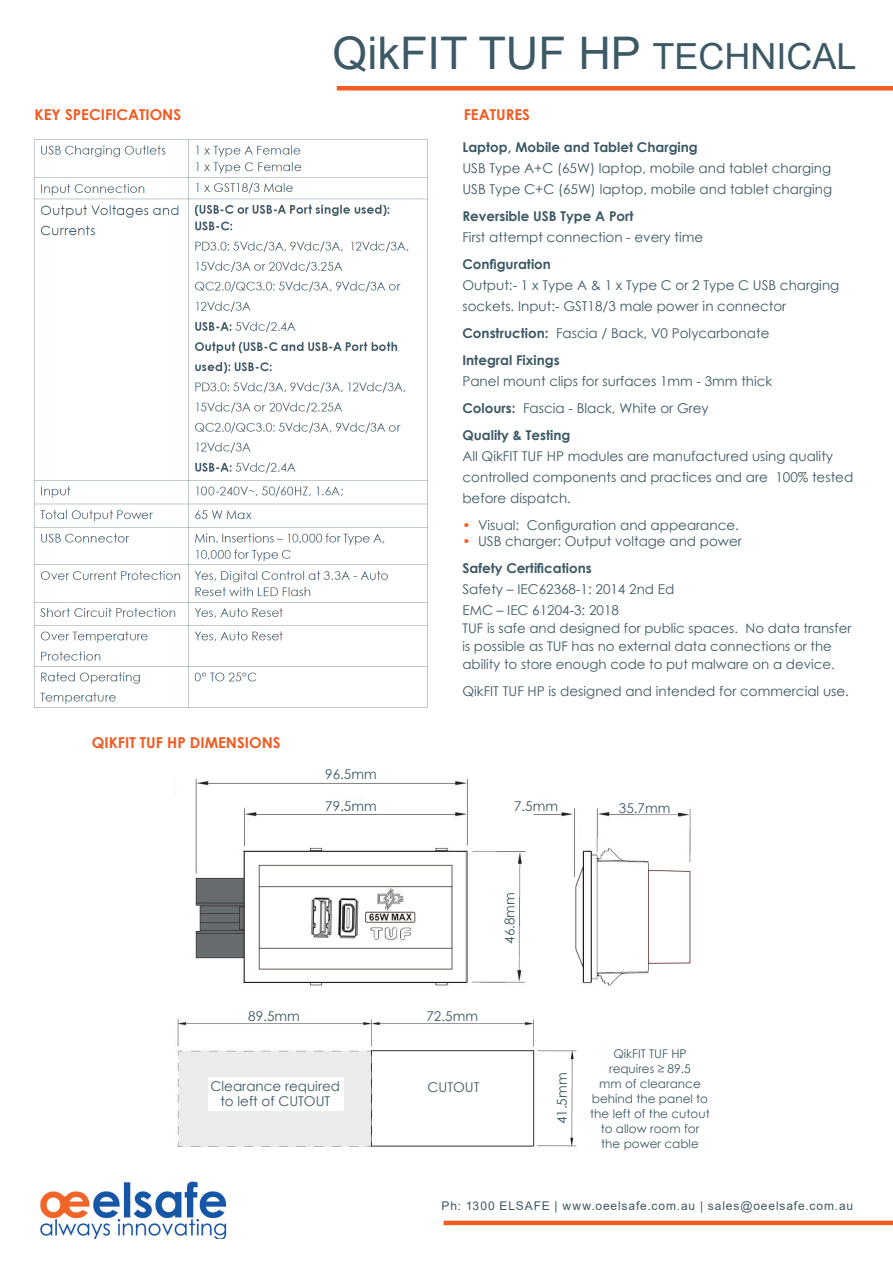
<style>
.page{position:relative;width:893px;height:1263px;background:#fff}
.page>*{position:absolute;margin:0;border:0;box-sizing:border-box;transform-origin:0 0}
.t1{font:45px "Arial";color:#3d5965}
.DATASHEET_COPY_ORANGE_SUBHEADER{font:700 15px "Century Gothic";color:#f25b21}
.t2{font:13.5px/21px "Century Gothic";color:#3d5965}
.t3{font:13.35px/18px "Century Gothic Pro";color:#3d5965}
.t4{font:12px/15px "Century Gothic";color:#3d5965;text-align:center}
.DATA_SHEET_CTA{font:12px "Arial";letter-spacing:.075em;color:#3f5864}
.s1{font-size:36px}
.s2{font-weight:700}
.s3{font-weight:700;color:#f25b21}
.s4{color:#f25b21}
</style>
<div class="page">
<img style="left:40px;top:1181px;width:187px;height:58px">
<hr style="left:444px;top:1221px;width:449px;height:4px;background:#f25b21">
<div style="left:337px;top:86px;width:556px;height:5px;background:#f25b21"></div>
<img style="left:171px;top:779px;width:520px;height:207px">
<img style="left:177px;top:1019px;width:400px;height:128px">
<div style="left:320px;top:769px;width:62px;height:12px;background:#fff"></div>
<div style="left:320px;top:801px;width:62px;height:11px;background:#fff"></div>
<div style="left:243px;top:1011px;width:62px;height:11px;background:#fff"></div>
<div style="left:421px;top:1011px;width:62px;height:11px;background:#fff"></div>
<div style="left:557px;top:1062px;width:13px;height:73px;background:#fff"></div>
<div style="left:504px;top:881px;width:14px;height:74px;background:#fff"></div>
<div style="left:511px;top:800px;width:50px;height:12px;background:#fff"></div>
<div style="left:619px;top:803px;width:52px;height:10px;background:#fff"></div>
<div style="left:423px;top:1082px;width:61px;height:11px;background:#fff"></div>
<div style="left:208px;top:1077px;width:135px;height:34px;background:#fff"></div>
<img style="left:34px;top:139px;width:394px;height:569px">
<p class="DATASHEET_COPY_ORANGE_SUBHEADER" style="left:35px;top:103px;width:148px">KEY SPECIFICATIONS</p>
<p class="DATASHEET_COPY_ORANGE_SUBHEADER" style="left:92px;top:731px;width:190px">QIKFIT TUF HP DIMENSIONS</p>
<p class="t1" style="left:332px;top:22px;width:526px">QikFIT TUF HP <span class="s1">TECHNICAL</span></p>
<p class="DATASHEET_COPY_ORANGE_SUBHEADER" style="left:464px;top:104px;width:68px">FEATURES</p>
<p class="t2" style="left:462px;top:136px;width:371px"><span class="s2">Laptop, Mobile and Tablet Charging<br></span>USB Type A+C (65W) laptop, mobile and tablet charging<br>USB Type C+C (65W) laptop, mobile and tablet charging</p>
<p class="t2" style="left:462px;top:205px;width:242px"><span class="s2">Reversible USB Type A Port<br></span>First attempt connection - every time</p>
<p class="t2" style="left:462px;top:253px;width:378px"><span class="s2">Configuration<br></span>Output:- 1 x Type A &amp; 1 x Type C or 2 Type C USB charging sockets. Input:- GST18/3 male power in connector</p>
<p class="t2" style="left:462px;top:322px;width:308px"><span class="s2">Construction:</span> Fascia / Back, V0 Polycarbonate</p>
<p class="t2" style="left:462px;top:349px;width:311px"><span class="s2">Integral Fixings<br></span>Panel mount clips for surfaces 1mm - 3mm thick</p>
<p class="t2" style="left:462px;top:397px;width:248px"><span class="s2">Colours:</span> Fascia - Black, White or Grey</p>
<p class="t2" style="left:462px;top:424px;width:392px"><span class="s2">Quality &amp; Testing<br></span>All QikFIT TUF HP modules are manufactured using quality controlled components and practices and are 100% tested before dispatch.</p>
<p class="t2" style="left:462px;top:514px;width:278px"><span class="s3">•</span> Visual: Configuration and appearance.</p>
<p class="t2" style="left:462px;top:531px;width:281px"><span class="s4">•</span> USB charger: Output voltage and power</p>
<p class="t2" style="left:462px;top:557px;width:213px"><span class="s2">Safety Certifications<br></span>Safety – IEC62368-1: 2014 2nd Ed<br>EMC – IEC 61204-3: 2018</p>
<p class="t3" style="left:462px;top:618px;width:390px">TUF is safe and designed for public spaces. No data transfer is possible as TUF has no external data connections or the ability to store enough code to put malware on a device.</p>
<p class="t2" style="left:462px;top:680px;width:388px">QikFIT TUF HP is designed and intended for commercial use.</p>
<p class="t2" style="left:325px;top:763px;width:53px">96.5mm</p>
<p class="t2" style="left:325px;top:795px;width:53px">79.5mm</p>
<p class="t2" style="left:514px;top:795px;width:46px">7.5mm</p>
<p class="t2" style="left:619px;top:797px;width:53px">35.7mm</p>
<p class="t2" style="left:499px;top:944px;width:53px;rotate:-90deg">46.8mm</p>
<p class="t2" style="left:248px;top:1005px;width:53px">89.5mm</p>
<p class="t2" style="left:426px;top:1005px;width:53px">72.5mm</p>
<p class="t2" style="left:211px;top:1075px;width:131px">Clearance required</p>
<p class="t2" style="left:428px;top:1076px;width:53px">CUTOUT</p>
<p class="t2" style="left:220px;top:1090px;width:111px">to left of CUTOUT</p>
<p class="t2" style="left:551px;top:1124px;width:53px;rotate:-90deg">41.5mm</p>
<p class="t4" style="left:590px;top:1046px;width:121px">QikFIT TUF HP requires ≥ 89.5<br>mm of clearance behind the panel to the left of the cutout to allow room for the power cable</p>
<p class="DATA_SHEET_CTA" style="left:442px;top:1198px;width:413px">Ph: 1300 ELSAFE | www.oeelsafe.com.au | sales@oeelsafe.com.au</p>
</div>
